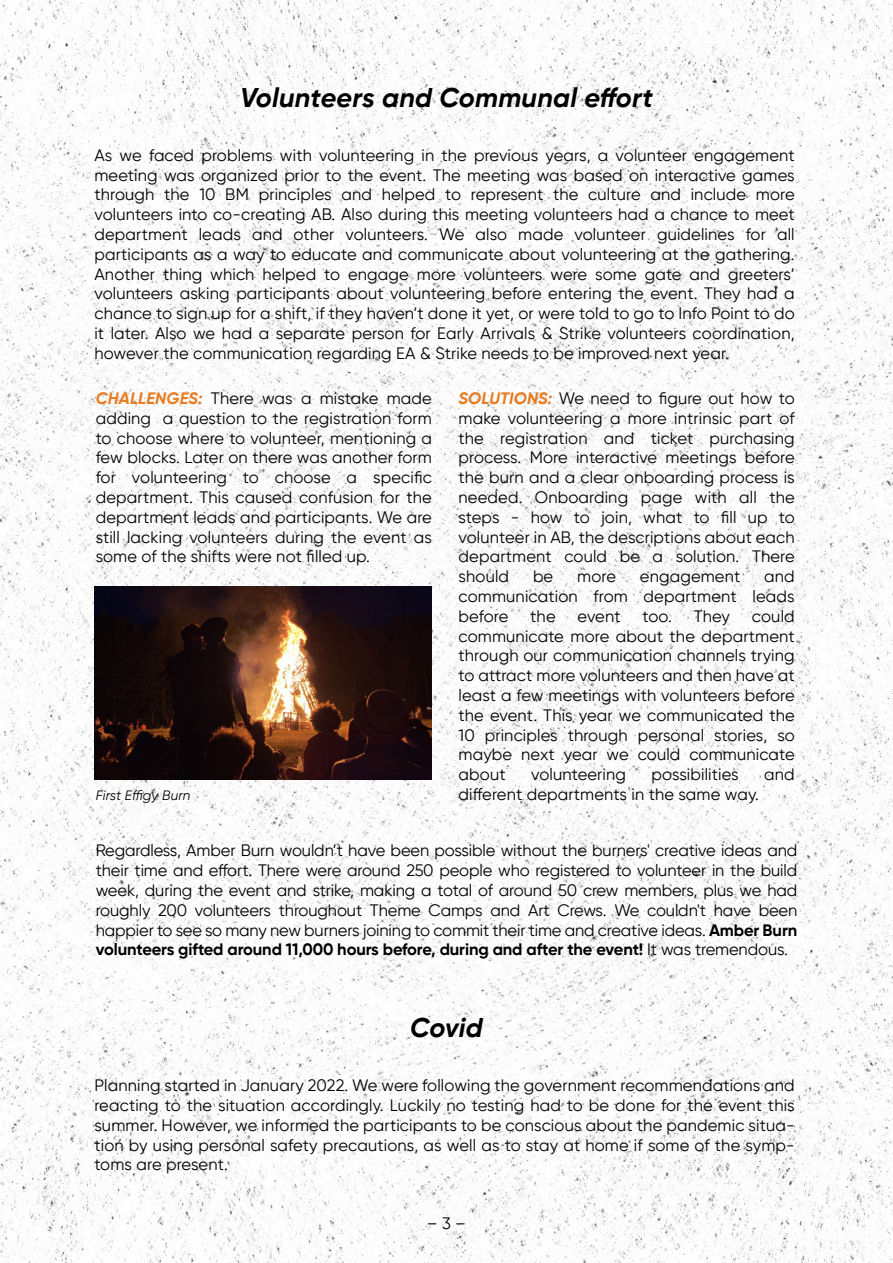
<style>
.page{position:relative;width:893px;height:1263px;background:#fff}
.page>*{position:absolute;margin:0;border:0;box-sizing:border-box;transform-origin:0 0}
.t1{font:italic 700 27px "Gilroy";letter-spacing:.01em;color:#000}
.t2{font:16.5px/19.8px "Gilroy";letter-spacing:.01em;color:#000;text-align:justify}
.t3{font:italic 13.5px "Gilroy";letter-spacing:.01em;color:#000}
.s1{font-weight:700;font-style:italic;color:#e77c21}
.s2{font-weight:700}
</style>
<div class="page">
<img style="left:0;top:0;width:893px;height:1263px">
<img style="left:94px;top:587px;width:338px;height:193px">
<h1 class="t1" style="left:240px;top:81px;width:414px">Volunteers and Communal effort</h1>
<p class="t2" style="left:94px;top:145px;width:702px">As we faced problems with volunteering in the previous years, a volunteer engagement meeting was organized prior to the event. The meeting was based on interactive games through the 10 BM principles and helped to represent the culture and include more volunteers into co-creating AB. Also during this meeting volunteers had a chance to meet department leads and other volunteers. We also made volunteer guidelines for all participants as a way to educate and communicate about volunteering at the gathering.<br>Another thing which helped to engage more volunteers were some gate and greeters’ volunteers asking participants about volunteering before entering the event. They had a chance to sign up for a shift, if they haven’t done it yet, or were told to go to Info Point to do it later. Also we had a separate person for Early Arrivals &amp; Strike volunteers coordination, however the communication regarding EA &amp; Strike needs to be improved next year.</p>
<p class="t2" style="left:96px;top:388px;width:338px"><span class="s1">CHALLENGES:</span> There was a mistake made adding a question to the registration form to choose where to volunteer, mentioning a few blocks. Later on there was another form for volunteering to choose a specific department. This caused confusion for the department leads and participants. We are still lacking volunteers during the event as some of the shifts were not filled up.</p>
<p class="t3" style="left:96px;top:787px;width:96px">First Effigy Burn</p>
<p class="t2" style="left:459px;top:388px;width:338px"><span class="s1">SOLUTIONS:</span> We need to figure out how to make volunteering a more intrinsic part of the registration and ticket purchasing process. More interactive meetings before the burn and a clear onboarding process is needed. Onboarding page with all the steps - how to join, what to fill up to volunteer in AB, the descriptions about each department could be a solution. There should</p>
<p class="t2" style="left:459px;top:566px;width:338px;text-indent:306px">and communication from department leads before</p>
<p class="t2" style="left:533px;top:566px;width:22px">be</p>
<p class="t2" style="left:577px;top:566px;width:40px">more</p>
<p class="t2" style="left:640px;top:566px;width:102px">engagement</p>
<p class="t2" style="left:459px;top:606px;width:338px;text-indent:293px">could communicate more about the department through our communication channels trying to attract more volunteers and then have at least a few meetings with volunteers before the event. This year we communicated the 10 principles through personal stories, so maybe next year we could communicate about</p>
<p class="t2" style="left:530px;top:606px;width:27px">the</p>
<p class="t2" style="left:577px;top:606px;width:45px">event</p>
<p class="t2" style="left:642px;top:606px;width:31px">too.</p>
<p class="t2" style="left:694px;top:606px;width:38px">They</p>
<p class="t2" style="left:531px;top:764px;width:96px">volunteering</p>
<p class="t2" style="left:651px;top:764px;width:89px">possibilities</p>
<p class="t2" style="left:764px;top:764px;width:32px">and</p>
<p class="t2" style="left:459px;top:784px;width:302px">different departments in the same way.</p>
<p class="t2" style="left:96px;top:840px;width:703px">Regardless, Amber Burn wouldn’t have been possible without the burners' creative ideas and their time and effort. There were around 250 people who registered to volunteer in the build week, during the event and strike, making a total of around 50 crew members, plus we had roughly 200 volunteers throughout Theme Camps and Art Crews. We couldn't have been happier to see so many new burners joining to commit their time and creative ideas. <span class="s2">Amber Burn volunteers gifted around 11,000 hours before, during and after the event!</span> It was tremendous.</p>
<h1 class="t1" style="left:410px;top:1011px;width:74px">Covid</h1>
<p class="t2" style="left:94px;top:1075px;width:702px">Planning started in January 2022. We were following the government recommendations and reacting to the situation accordingly. Luckily no testing had to be done for the event this summer. However, we informed the participants to be conscious about the pandemic situa&shy;tion by using personal safety precautions, as well as to stay at home if some of the symp&shy;toms are present.</p>
<p class="t2" style="left:427px;top:1213px;width:41px">– 3 –</p>
</div>
